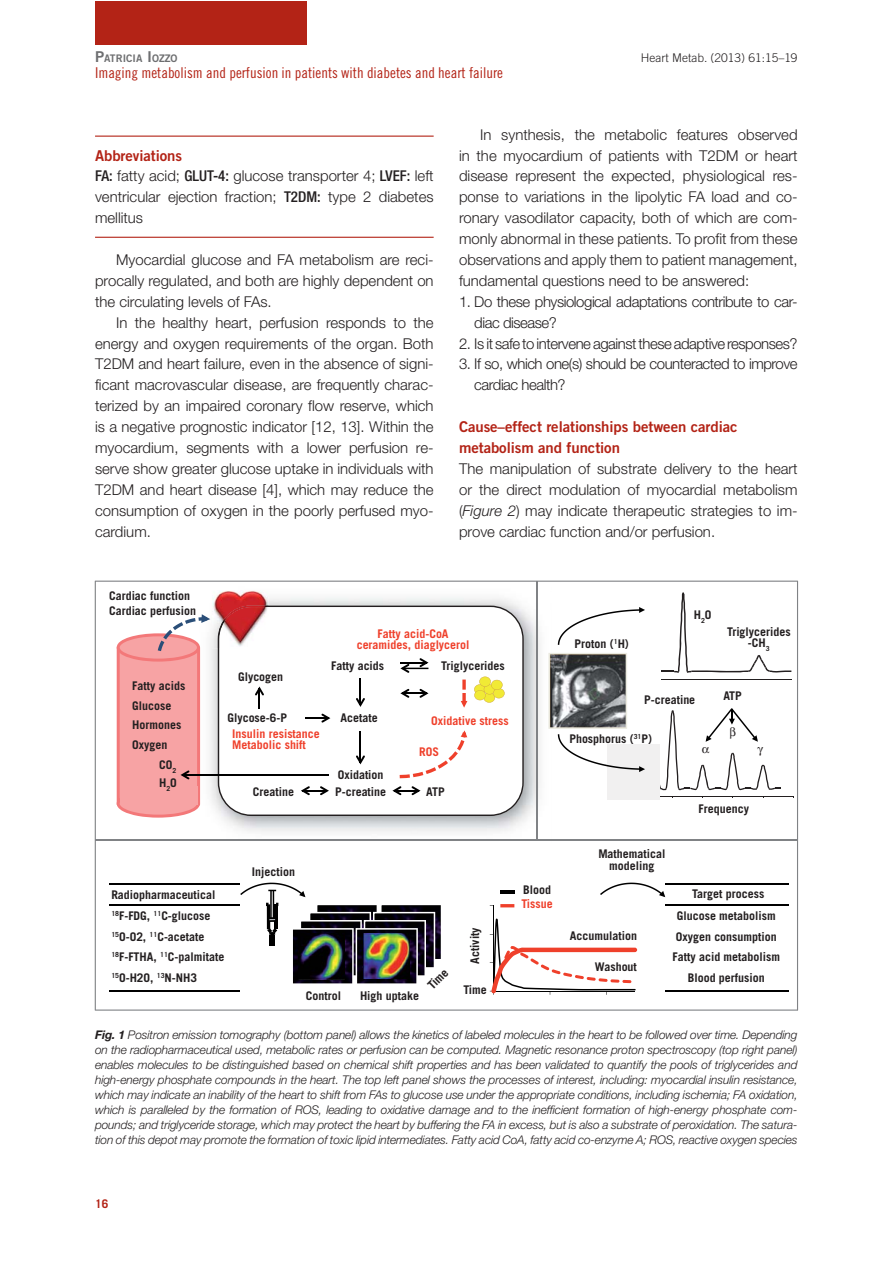
<style>
.page{position:relative;width:893px;height:1263px;background:#fff}
.page>*{position:absolute;margin:0;border:0;box-sizing:border-box;transform-origin:0 0}
.t1{font:300 15px/20.9px "Helvetica Neue LT Std";color:#231f20;text-align:justify}
.t2{font:300 15px/20.9px "Helvetica Neue LT Std";letter-spacing:-.03em;color:#231f20}
.t3{font:15px/20.9px "Trade Gothic LT Std Bd 2";letter-spacing:-.005em;color:#b32316}
.t4{font:15px "Trade Gothic LT Std Cn 18";color:#b32316}
.t5{font:italic 300 12px/15px "Helvetica Neue LT Std";letter-spacing:-.01em;color:#231f20;text-align:justify}
.t6{font:700 12px/20.9px "Trade Gothic LT Std";color:#231f20;text-align:center}
.t7{font:700 12px/11.4px "Trade Gothic LT Std";color:#ef402b;text-align:center}
.t8{font:300 12px "Trade Gothic LT Std";color:#231f20}
.t9{font:700 12px "Trade Gothic LT Std";color:#b32316}
.t10{font:10.5px "Trade Gothic LT Std Bd 2";color:#6d6e70}
.s1{font-size:15px}
.s2{font-weight:500;font-stretch:condensed}
.s3{font-style:italic}
.s4{font-weight:700}
</style>
<div class="page">
<div style="left:95px;top:2px;width:212px;height:43px;background:#b32316"></div>
<hr style="left:95px;top:136px;width:339px;height:1px;background:#b32316">
<hr style="left:95px;top:237px;width:339px;height:1px;background:#b32316">
<svg style="left:95px;top:581px;width:703px;height:430px"></svg>
<hr style="left:95px;top:840px;width:702px;height:1px;background:#808285">
<hr style="left:536px;top:581px;width:2px;height:259px;background:#808285">
<svg style="left:548px;top:593px;width:246px;height:204px"></svg>
<p class="t10" style="left:95px;top:52px;width:84px"><span class="s1">P</span>ATRICIA <span class="s1">I</span>OZZO</p>
<p class="t8" style="left:641px;top:53px;width:158px">Heart Metab. (2013) 61:15–19</p>
<p class="t4" style="left:95px;top:67px;width:409px">Imaging metabolism and perfusion in patients with diabetes and heart failure</p>
<p class="t3" style="left:95px;top:146px;width:89px">Abbreviations</p>
<p class="t1" style="left:95px;top:167px;width:340px"><span class="s2">FA:</span> fatty acid; <span class="s2">GLUT-4:</span> glucose transporter 4; <span class="s2">LVEF:</span> left ventricular ejection fraction; <span class="s2">T2DM:</span> type 2 diabetes mellitus</p>
<p class="t1" style="left:95px;top:251px;width:340px;text-indent:21px">Myocardial glucose and FA metabolism are reci&shy;procally regulated, and both are highly dependent on the circulating levels of FAs.</p>
<p class="t1" style="left:95px;top:313px;width:340px;text-indent:21px">In the healthy heart, perfusion responds to the energy and oxygen requirements of the organ. Both T2DM and heart failure, even in the absence of signi&shy;ficant macrovascular disease, are frequently charac&shy;terized by an impaired coronary flow reserve, which is a negative prognostic indicator [12, 13]. Within the myocardium, segments with a lower perfusion re&shy;serve show greater glucose uptake in individuals with T2DM and heart disease [4], which may reduce the consumption of oxygen in the poorly perfused myo&shy;cardium.</p>
<p class="t6" style="left:109px;top:586px;width:82px">Cardiac function</p>
<p class="t6" style="left:109px;top:601px;width:88px">Cardiac perfusion</p>
<p class="t1" style="left:459px;top:125px;width:340px;text-indent:21px">In synthesis, the metabolic features observed in the myocardium of patients with T2DM or heart disease represent the expected, physiological res&shy;ponse to variations in the lipolytic FA load and co&shy;ronary vasodilator capacity, both of which are com&shy;monly abnormal in these patients. To profit from these observations and apply them to patient management, fundamental questions need to be answered:</p>
<p class="t2" style="left:474px;top:292px;width:325px;text-indent:-15px">1. Do these physiological adaptations contribute to car&shy;diac disease?</p>
<p class="t2" style="left:459px;top:334px;width:340px">2. Is it safe to intervene against these adaptive responses?</p>
<p class="t2" style="left:474px;top:355px;width:325px;text-indent:-15px">3. If so, which one(s) should be counteracted to improve cardiac health?</p>
<p class="t3" style="left:459px;top:418px;width:280px">Cause–effect relationships between cardiac metabolism and function</p>
<p class="t1" style="left:459px;top:460px;width:340px">The manipulation of substrate delivery to the heart or the direct modulation of myocardial metabolism (<span class="s3">Figure 2</span>) may indicate therapeutic strategies to im&shy;prove cardiac function and/or perfusion.</p>
<p class="t6" style="left:694px;top:606px;width:19px">H<sub>2</sub>O</p>
<p class="t6" style="left:132px;top:677px;width:55px;line-height:19.4px;text-align:left">Fatty acids<br>Glucose<br>Hormones<br>Oxygen</p>
<p class="t6" style="left:159px;top:757px;width:19px;line-height:17.9px;text-align:left">CO<sub>2<br></sub>H<sub>2</sub>O</p>
<p class="t6" style="left:238px;top:667px;width:47px">Glycogen</p>
<p class="t7" style="left:357px;top:629px;width:114px">Fatty acid-CoA ceramides, diaglycerol</p>
<p class="t6" style="left:331px;top:656px;width:55px">Fatty acids</p>
<p class="t6" style="left:441px;top:656px;width:65px">Triglycerides</p>
<p class="t6" style="left:227px;top:709px;width:61px">Glycose-6-P</p>
<p class="t6" style="left:341px;top:709px;width:39px">Acetate</p>
<p class="t7" style="left:232px;top:729px;width:89px;text-align:left">Insulin resistance<br>Metabolic shift</p>
<p class="t6" style="left:338px;top:765px;width:47px">Oxidation</p>
<p class="t7" style="left:431px;top:716px;width:79px">Oxidative stress</p>
<p class="t7" style="left:419px;top:747px;width:21px">ROS</p>
<p class="t6" style="left:253px;top:782px;width:43px">Creatine</p>
<p class="t6" style="left:335px;top:782px;width:53px">P-creatine</p>
<p class="t6" style="left:426px;top:782px;width:20px">ATP</p>
<p class="t6" style="left:111px;top:885px;width:106px">Radiopharmaceutical</p>
<p class="t6" style="left:252px;top:863px;width:45px">Injection</p>
<p class="t6" style="left:523px;top:880px;width:29px">Blood</p>
<p class="t7" style="left:521px;top:899px;width:33px">Tissue</p>
<p class="t6" style="left:575px;top:635px;width:56px">Proton (<sup>1</sup>H)</p>
<p class="t6" style="left:644px;top:690px;width:53px">P-creatine</p>
<p class="t6" style="left:569px;top:729px;width:84px">Phosphorus (<sup>31</sup>P)</p>
<p class="t6" style="left:727px;top:627px;width:65px;line-height:11.4px">Triglycerides -CH<sub>3</sub></p>
<p class="t6" style="left:723px;top:686px;width:20px">ATP</p>
<p class="t6" style="left:598px;top:849px;width:69px;line-height:11.4px">Mathematical modeling</p>
<p class="t6" style="left:698px;top:799px;width:52px">Frequency</p>
<p class="t6" style="left:692px;top:885px;width:74px">Target process</p>
<p class="t6" style="left:111px;top:906px;width:115px;text-align:left"><sup>18</sup>F-FDG, <sup>11</sup>C-glucose<br><sup>15</sup>O-O2, <sup>11</sup>C-acetate<br><sup>18</sup>F-FTHA, <sup>11</sup>C-palmitate<br><sup>15</sup>O-H2O, <sup>13</sup>N-NH3</p>
<p class="t6" style="left:672px;top:906px;width:109px">Glucose metabolism<br>Oxygen consumption<br>Fatty acid metabolism<br>Blood perfusion</p>
<p class="t6" style="left:465px;top:964px;width:38px;rotate:-90deg">Activity</p>
<p class="t6" style="left:570px;top:927px;width:69px">Accumulation</p>
<p class="t6" style="left:595px;top:957px;width:44px">Washout</p>
<p class="t6" style="left:423px;top:980px;width:25px;rotate:-45deg">Time</p>
<p class="t6" style="left:463px;top:980px;width:25px">Time</p>
<p class="t6" style="left:306px;top:986px;width:37px">Control</p>
<p class="t6" style="left:360px;top:986px;width:61px">High uptake</p>
<p class="t5" style="left:95px;top:1028px;width:704px"><span class="s4">Fig. 1</span> Positron emission tomography (bottom panel) allows the kinetics of labeled molecules in the heart to be followed over time. Depending on the radiopharmaceutical used, metabolic rates or perfusion can be computed. Magnetic resonance proton spectroscopy (top right panel) enables molecules to be distinguished based on chemical shift properties and has been validated to quantify the pools of triglycerides and high-energy phosphate compounds in the heart. The top left panel shows the processes of interest, including: myocardial insulin resistance, which may indicate an inability of the heart to shift from FAs to glucose use under the appropriate conditions, including ischemia; FA oxidation, which is paralleled by the formation of ROS, leading to oxidative damage and to the inefficient formation of high-energy phosphate com&shy;pounds; and triglyceride storage, which may protect the heart by buffering the FA in excess, but is also a substrate of peroxidation. The satura&shy;tion of this depot may promote the formation of toxic lipid intermediates. Fatty acid CoA, fatty acid co-enzyme A; ROS, reactive oxygen species</p>
<p class="t9" style="left:95px;top:1200px;width:15px">16</p>
</div>
